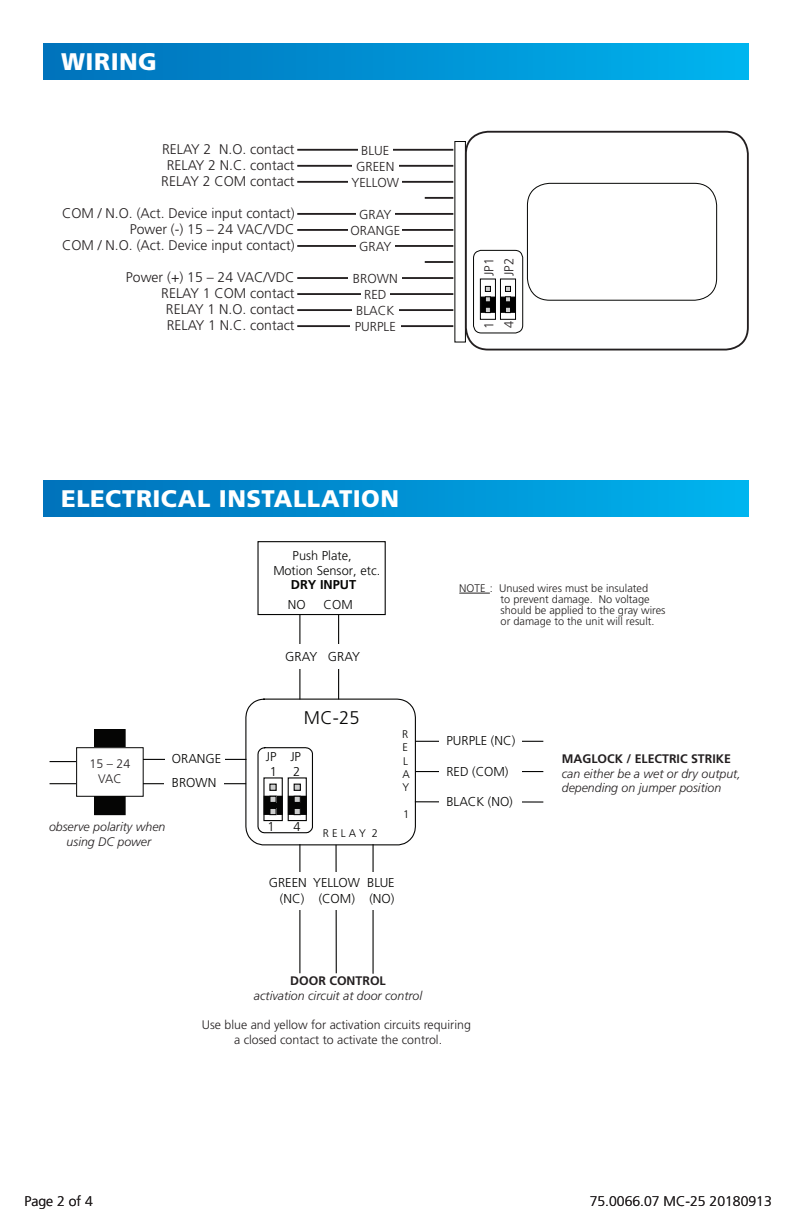
<style>
.page{position:relative;width:792px;height:1224px;background:#fff}
.page>*{position:absolute;margin:0;border:0;box-sizing:border-box;transform-origin:0 0}
.t1{font:900 24px "Frutiger LT Std";letter-spacing:.02em;color:#fff}
.t2{font:300 18.4px "Frutiger LT Std";color:#050504}
.t3{font:300 14px "Frutiger LT Std";color:#231f20}
.t4{font:300 13px/15.4px "Frutiger LT Std";color:#050504;text-align:right}
.t5{font:300 13px "Frutiger LT Std";color:#231f20}
.t6{font:300 12.8px/15.2px "Frutiger LT Std";color:#050504;text-align:center}
.t7{font:700 12.8px "Frutiger LT Std";color:#050504}
.t8{font:italic 300 12.4px/14.8px "Frutiger LT Std";color:#231f20;text-align:center}
.t9{font:300 12.4px/14.8px "Frutiger LT Std";color:#231f20;text-align:center}
.t10{font:300 11px/11px "Frutiger LT Std";color:#211e1e}
.t11{font:300 11px/13.2px "Frutiger LT Std";color:#050504}
.s1{font-weight:700;font-style:normal}
</style>
<div class="page">
<div style="left:43px;top:43px;width:706px;height:36px;background:linear-gradient(to right,#0070ba,#00b3ee)"></div>
<div style="left:43px;top:480px;width:706px;height:36px;background:linear-gradient(to right,#0070ba,#00b3ee)"></div>
<div style="left:527px;top:183px;width:190px;height:118px;border:1px solid #040503;border-radius:22px"></div>
<div style="left:465px;top:131px;width:284px;height:219px;border:2px solid #231f20;border-radius:22px"></div>
<hr style="left:297px;top:149px;width:156px;height:2px;background:#231f20">
<hr style="left:297px;top:165px;width:156px;height:2px;background:#231f20">
<hr style="left:297px;top:181px;width:156px;height:2px;background:#231f20">
<hr style="left:297px;top:213px;width:156px;height:2px;background:#231f20">
<hr style="left:425px;top:197px;width:28px;height:2px;background:#231f20">
<hr style="left:425px;top:261px;width:28px;height:2px;background:#231f20">
<hr style="left:297px;top:229px;width:156px;height:2px;background:#231f20">
<hr style="left:297px;top:245px;width:156px;height:2px;background:#231f20">
<hr style="left:297px;top:277px;width:156px;height:2px;background:#231f20">
<hr style="left:297px;top:293px;width:156px;height:2px;background:#231f20">
<hr style="left:297px;top:309px;width:156px;height:2px;background:#231f20">
<hr style="left:297px;top:325px;width:156px;height:2px;background:#231f20">
<div style="left:352px;top:303px;width:47px;height:14px;background:#fff"></div>
<div style="left:361px;top:287px;width:29px;height:14px;background:#fff"></div>
<div style="left:356px;top:207px;width:39px;height:14px;background:#fff"></div>
<div style="left:356px;top:239px;width:39px;height:14px;background:#fff"></div>
<div style="left:348px;top:223px;width:54px;height:14px;background:#fff"></div>
<div style="left:350px;top:320px;width:50px;height:13px;background:#fff"></div>
<div style="left:348px;top:271px;width:54px;height:14px;background:#fff"></div>
<div style="left:352px;top:159px;width:47px;height:13px;background:#fff"></div>
<div style="left:358px;top:143px;width:35px;height:13px;background:#fff"></div>
<div style="left:348px;top:175px;width:54px;height:14px;background:#fff"></div>
<div style="left:473px;top:250px;width:50px;height:83px;border:1px solid #040503;border-radius:8px"></div>
<svg style="left:480px;top:279px;width:36px;height:41px"></svg>
<hr style="left:299px;top:614px;width:1px;height:85px;background:#050504">
<div style="left:257px;top:541px;width:129px;height:74px;border:1px solid #050504"></div>
<hr style="left:416px;top:741px;width:127px;height:1px;background:#050504">
<hr style="left:416px;top:771px;width:127px;height:1px;background:#050504">
<hr style="left:415px;top:801px;width:128px;height:2px;background:#050504">
<hr style="left:299px;top:845px;width:1px;height:128px;background:#050504">
<hr style="left:335px;top:845px;width:2px;height:128px;background:#050504">
<hr style="left:373px;top:845px;width:1px;height:128px;background:#050504">
<hr style="left:143px;top:759px;width:103px;height:1px;background:#050504">
<hr style="left:143px;top:783px;width:103px;height:1px;background:#050504">
<div style="left:95px;top:730px;width:30px;height:85px;background:#050504"></div>
<div style="left:94px;top:729px;width:32px;height:86px;border:1px solid #050504"></div>
<div style="left:77px;top:748px;width:66px;height:48px;background:#fff"></div>
<svg style="left:50px;top:783px;width:25px;height:1px"></svg>
<svg style="left:245px;top:698px;width:172px;height:148px"></svg>
<div style="left:294px;top:796px;width:7px;height:7px;border:1px solid #050504"></div>
<div style="left:294px;top:808px;width:6px;height:7px;background:#cdcece"></div>
<div style="left:294px;top:808px;width:7px;height:7px;border:1px solid #050504"></div>
<div style="left:288px;top:777px;width:19px;height:44px;border:1px solid #050504"></div>
<svg style="left:50px;top:761px;width:25px;height:1px"></svg>
<hr style="left:338px;top:615px;width:1px;height:84px;background:#050504">
<div style="left:255px;top:645px;width:131px;height:24px;background:#fff"></div>
<div style="left:274px;top:872px;width:130px;height:37px;background:#fff"></div>
<div style="left:439px;top:727px;width:83px;height:27px;background:#fff"></div>
<div style="left:439px;top:757px;width:83px;height:28px;background:#fff"></div>
<div style="left:439px;top:788px;width:83px;height:27px;background:#fff"></div>
<div style="left:165px;top:745px;width:60px;height:28px;background:#fff"></div>
<div style="left:164px;top:770px;width:60px;height:28px;background:#fff"></div>
<hr style="left:459px;top:593px;width:31px;height:1px;background:#211e1e">
<p class="t1" style="left:61px;top:47px;width:97px">WIRING</p>
<p class="t3" style="left:162px;top:141px;width:134px">RELAY 2 N.O. contact</p>
<p class="t3" style="left:167px;top:157px;width:129px">RELAY 2 N.C. contact</p>
<p class="t3" style="left:161px;top:173px;width:135px">RELAY 2 COM contact</p>
<p class="t3" style="left:62px;top:205px;width:234px">COM / N.O. (Act. Device input contact)</p>
<p class="t3" style="left:130px;top:221px;width:166px">Power (-) 15 – 24 VAC/VDC</p>
<p class="t3" style="left:62px;top:237px;width:234px">COM / N.O. (Act. Device input contact)</p>
<p class="t3" style="left:126px;top:269px;width:170px">Power (+) 15 – 24 VAC/VDC</p>
<p class="t3" style="left:161px;top:285px;width:135px">RELAY 1 COM contact</p>
<p class="t3" style="left:166px;top:301px;width:130px">RELAY 1 N.O. contact</p>
<p class="t3" style="left:167px;top:317px;width:129px">RELAY 1 N.C. contact</p>
<p class="t5" style="left:361px;top:143px;width:30px">BLUE</p>
<p class="t5" style="left:351px;top:175px;width:49px">YELLOW</p>
<p class="t5" style="left:356px;top:159px;width:40px">GREEN</p>
<p class="t5" style="left:359px;top:207px;width:34px">GRAY</p>
<p class="t5" style="left:359px;top:239px;width:34px">GRAY</p>
<p class="t5" style="left:350px;top:223px;width:51px">ORANGE</p>
<p class="t5" style="left:353px;top:271px;width:46px">BROWN</p>
<p class="t5" style="left:364px;top:287px;width:24px">RED</p>
<p class="t5" style="left:356px;top:303px;width:40px">BLACK</p>
<p class="t5" style="left:355px;top:319px;width:43px">PURPLE</p>
<p class="t5" style="left:481px;top:276px;width:20px;rotate:-90deg">JP1</p>
<p class="t5" style="left:502px;top:276px;width:20px;rotate:-90deg">JP2</p>
<p class="t5" style="left:481px;top:329px;width:9px;rotate:-90deg">1</p>
<p class="t5" style="left:502px;top:328px;width:9px;rotate:-90deg">4</p>
<p class="t1" style="left:61px;top:484px;width:339px">ELECTRICAL INSTALLATION</p>
<p class="t6" style="left:293px;top:549px;width:61px">Push Plate,</p>
<p class="t6" style="left:273px;top:563px;width:108px">Motion Sensor, etc.</p>
<p class="t7" style="left:291px;top:577px;width:67px">DRY INPUT</p>
<p class="t6" style="left:288px;top:597px;width:19px">NO</p>
<p class="t6" style="left:324px;top:597px;width:31px">COM</p>
<p class="t4" style="left:285px;top:649px;width:76px">GRAY GRAY</p>
<p class="t9" style="left:90px;top:756px;width:42px">15 – 24<br>VAC</p>
<p class="t4" style="left:172px;top:747px;width:51px;line-height:23.4px;text-align:left">ORANGE<br>BROWN</p>
<p class="t8" style="left:49px;top:819px;width:118px">observe polarity when using DC power</p>
<p class="t2" style="left:304px;top:708px;width:57px">MC-25</p>
<p class="t6" style="left:266px;top:749px;width:13px">JP<br>1</p>
<p class="t6" style="left:290px;top:749px;width:12px;text-align:left">JP<br>2</p>
<p class="t6" style="left:267px;top:819px;width:9px">1</p>
<p class="t6" style="left:293px;top:819px;width:9px">4</p>
<p class="t11" style="left:323px;top:827px;width:57px">R E L A Y 2</p>
<p class="t11" style="left:402px;top:728px;width:9px">R<br>E<br>L<br>A<br>Y</p>
<p class="t11" style="left:403px;top:807px;width:8px">1</p>
<p class="t4" style="left:269px;top:875px;width:127px">GREEN YELLOW BLUE (NC) (COM) (NO)</p>
<p class="t10" style="left:501px;top:583px;width:167px;text-indent:-41px">NOTE : Unused wires must be insulated<br>to prevent damage. No voltage should be applied to the gray wires or damage to the unit will result.</p>
<p class="t4" style="left:446px;top:733px;width:71px">PURPLE (NC)</p>
<p class="t4" style="left:446px;top:764px;width:63px">RED (COM)</p>
<p class="t4" style="left:446px;top:794px;width:68px">BLACK (NO)</p>
<p class="t8" style="left:562px;top:751px;width:180px;text-align:left"><span class="s1">MAGLOCK / ELECTRIC STRIKE </span>can either be a wet or dry output, depending on jumper position</p>
<p class="t8" style="left:254px;top:973px;width:170px"><span class="s1">DOOR CONTROL<br></span>activation circuit at door control</p>
<p class="t9" style="left:202px;top:1018px;width:271px">Use blue and yellow for activation circuits requiring a closed contact to activate the control.</p>
<p class="t3" style="left:24px;top:1193px;width:70px">Page 2 of 4</p>
<p class="t3" style="left:590px;top:1193px;width:184px">75.0066.07 MC-25 20180913</p>
</div>
